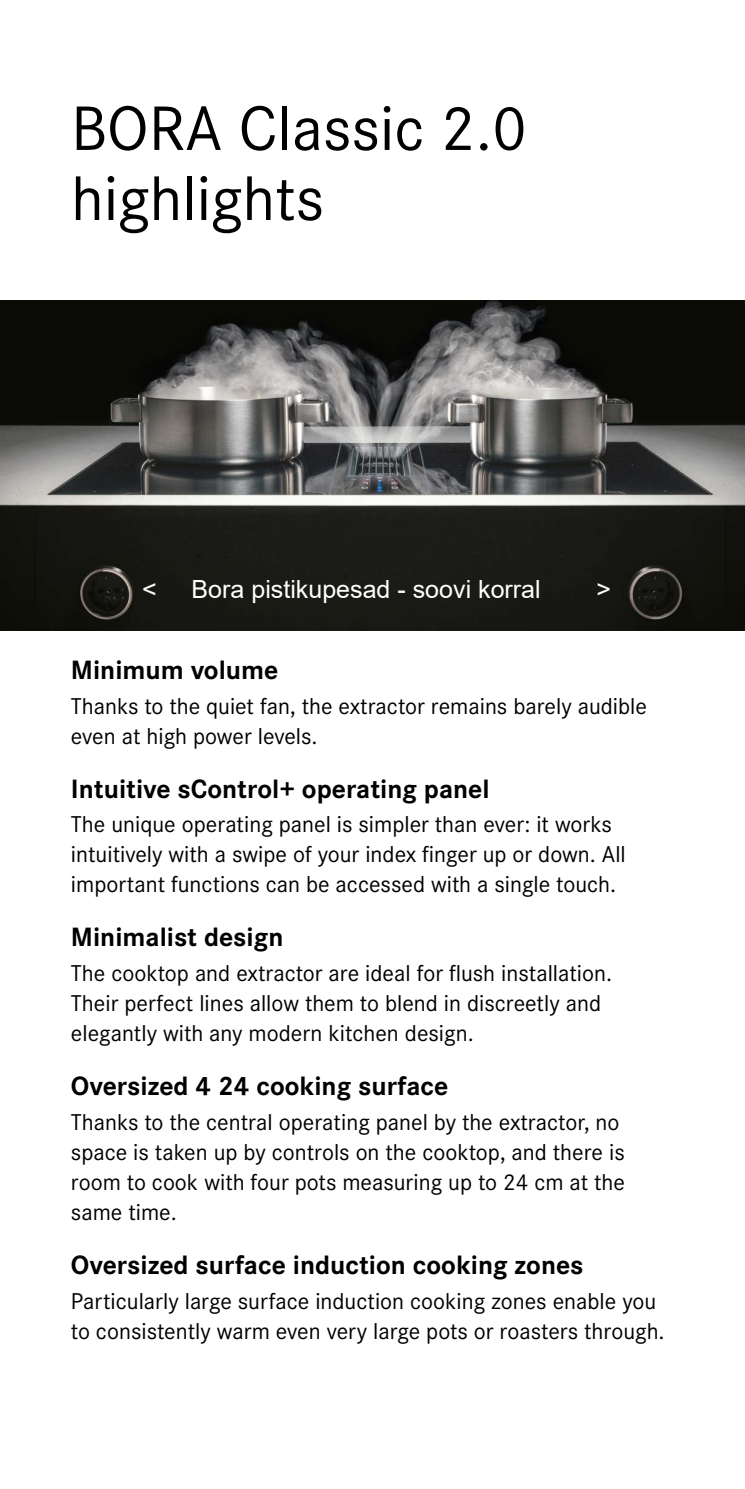
<style>
.page{position:relative;width:745px;height:1489px;background:#fff}
.page>*{position:absolute;margin:0;border:0;box-sizing:border-box;transform-origin:0 0}
.t1{font:65px/70px "Corporate S";color:#000}
.t2{font:700 27.5px "Corporate S";color:#000}
.t3{font:25px "Arial";color:#fff}
.t4{font:23.75px/30px "Corporate S";color:#000}
</style>
<div class="page">
<img style="left:0;top:300px;width:744px;height:330px">
<h1 class="t1" style="left:71px;top:91px;width:457px">BORA Classic 2.0 highlights</h1>
<p class="t3" style="left:142px;top:572px;width:16px">&lt;</p>
<p class="t3" style="left:191px;top:572px;width:350px">Bora pistikupesad - soovi korral</p>
<p class="t3" style="left:596px;top:572px;width:16px">&gt;</p>
<p class="t2" style="left:71px;top:650px;width:209px">Minimum volume</p>
<p class="t4" style="left:71px;top:689px;width:577px">Thanks to the quiet fan, the extractor remains barely audible even at high power levels.</p>
<p class="t2" style="left:71px;top:769px;width:420px">Intuitive sControl+ operating panel</p>
<p class="t4" style="left:71px;top:808px;width:556px">The unique operating panel is simpler than ever: it works intuitively with a swipe of your index finger up or down. All important functions can be accessed with a single touch.</p>
<p class="t2" style="left:71px;top:918px;width:214px">Minimalist design</p>
<p class="t4" style="left:71px;top:957px;width:542px">The cooktop and extractor are ideal for flush installation.<br>Their perfect lines allow them to blend in discreetly and elegantly with any modern kitchen design.</p>
<p class="t2" style="left:71px;top:1066px;width:379px">Oversized 4 24 cooking surface</p>
<p class="t4" style="left:71px;top:1105px;width:555px">Thanks to the central operating panel by the extractor, no space is taken up by controls on the cooktop, and there is room to cook with four pots measuring up to 24 cm at the same time.</p>
<p class="t2" style="left:71px;top:1245px;width:514px">Oversized surface induction cooking zones</p>
<p class="t4" style="left:71px;top:1284px;width:595px">Particularly large surface induction cooking zones enable you to consistently warm even very large pots or roasters through.</p>
</div>
